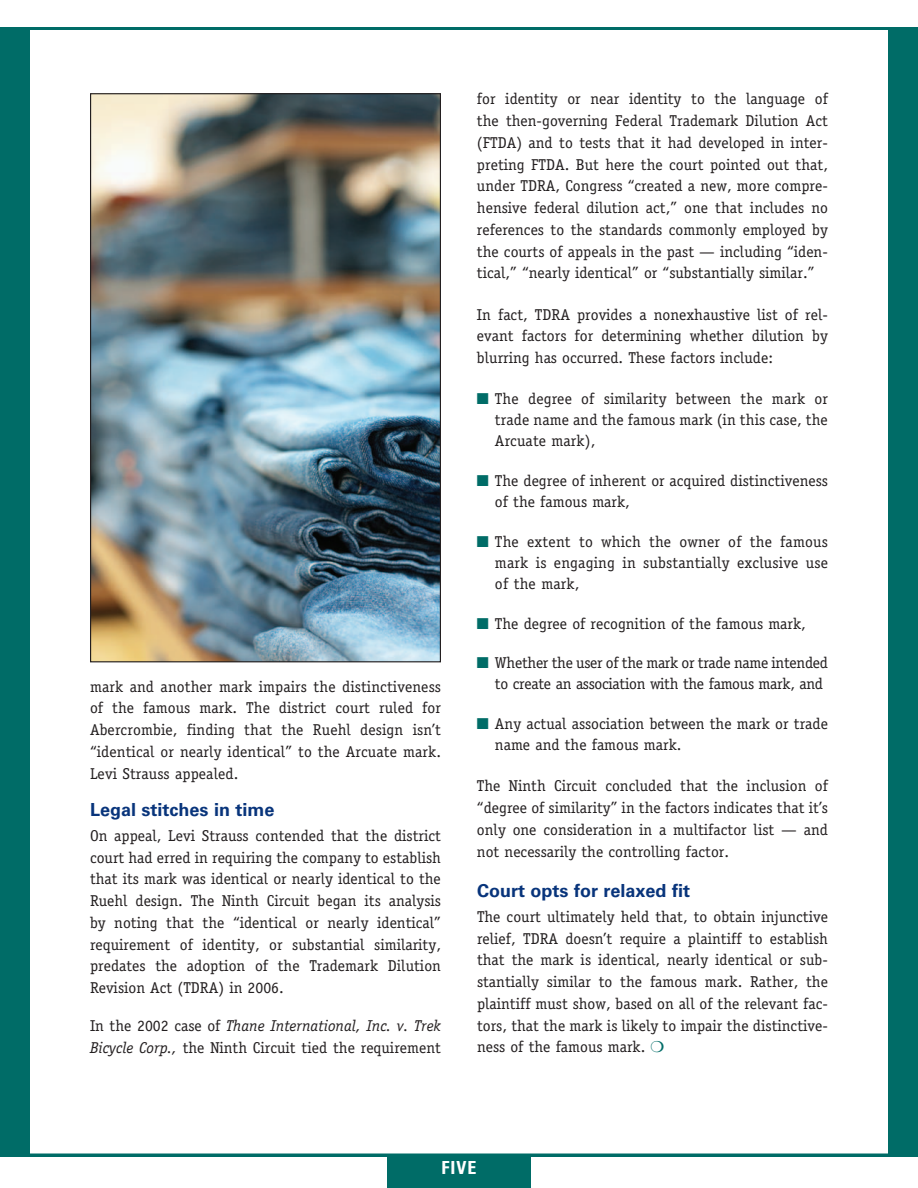
<style>
.page{position:relative;width:918px;height:1188px;background:#fff}
.page>*{position:absolute;margin:0;border:0;box-sizing:border-box;transform-origin:0 0}
.t1{font:700 18px "Univers LT Std";color:#08347b}
.t2{font:700 condensed 18px "Univers LT Std";color:#fff}
.t3{font:15.75px/21.8px "Officina Serif Std";color:#231f20;text-align:justify}
.t4{font:15.75px/21px "Officina Serif Std";letter-spacing:-.02em;color:#231f20}
.s1{font-style:italic}
.s2{color:#006c67}
</style>
<div class="page">
<div style="left:0;top:27px;width:918px;height:1129px;background:#006c67"></div>
<div style="left:27px;top:27px;width:864px;height:1129px;background:#fff;border:3px solid #006c67"></div>
<div style="left:387px;top:1156px;width:144px;height:32px;background:#006c67"></div>
<img style="left:92px;top:95px;width:347px;height:565px">
<p class="t3" style="left:90px;top:676px;width:353px">mark and another mark impairs the distinctiveness of the famous mark. The district court ruled for Abercrombie, finding that the Ruehl design isn’t “identical or nearly identical” to the Arcuate mark.<br>Levi Strauss appealed.</p>
<p class="t1" style="left:90px;top:799px;width:186px">Legal stitches in time</p>
<p class="t3" style="left:90px;top:825px;width:353px">On appeal, Levi Strauss contended that the district court had erred in requiring the company to establish that its mark was identical or nearly identical to the Ruehl design. The Ninth Circuit began its analysis by noting that the “identical or nearly identical” requirement of identity, or substantial similarity, predates the adoption of the Trademark Dilution Revision Act (TDRA) in 2006.</p>
<p class="t3" style="left:90px;top:1015px;width:353px">In the 2002 case of <span class="s1">Thane International, Inc. v. Trek<br>Bicycle Corp.,</span> the Ninth Circuit tied the requirement</p>
<p class="t3" style="left:477px;top:88px;width:353px">for identity or near identity to the language of the then-governing Federal Trademark Dilution Act (FTDA) and to tests that it had developed in inter&shy;preting FTDA. But here the court pointed out that, under TDRA, Congress “created a new, more compre&shy;hensive federal dilution act,” one that includes no references to the standards commonly employed by the courts of appeals in the past — including “iden&shy;tical,” “nearly identical” or “substantially similar.”</p>
<p class="t3" style="left:477px;top:304px;width:352px">In fact, TDRA provides a nonexhaustive list of rel&shy;evant factors for determining whether dilution by blurring has occurred. These factors include:</p>
<p class="t3" style="left:495px;top:389px;width:335px;line-height:21px;text-indent:-18px"><span class="s2">■</span> The degree of similarity between the mark or trade name and the famous mark (in this case, the Arcuate mark),</p>
<p class="t3" style="left:495px;top:470px;width:334px;line-height:21px;text-indent:-18px"><span class="s2">■</span> The degree of inherent or acquired distinctiveness of the famous mark,</p>
<p class="t3" style="left:495px;top:531px;width:335px;line-height:21px;text-indent:-18px"><span class="s2">■</span> The extent to which the owner of the famous mark is engaging in substantially exclusive use of the mark,</p>
<p class="t3" style="left:477px;top:613px;width:330px"><span class="s2">■</span> The degree of recognition of the famous mark,</p>
<p class="t4" style="left:495px;top:653px;width:335px;text-indent:-18px"><span class="s2">■</span> Whether the user of the mark or trade name intended to create an association with the famous mark, and</p>
<p class="t3" style="left:495px;top:713px;width:335px;line-height:21px;text-indent:-18px"><span class="s2">■</span> Any actual association between the mark or trade name and the famous mark.</p>
<p class="t3" style="left:477px;top:775px;width:353px">The Ninth Circuit concluded that the inclusion of “degree of similarity” in the factors indicates that it’s only one consideration in a multifactor list — and not necessarily the controlling factor.</p>
<p class="t1" style="left:477px;top:880px;width:215px">Court opts for relaxed fit</p>
<p class="t3" style="left:477px;top:906px;width:353px">The court ultimately held that, to obtain injunctive relief, TDRA doesn’t require a plaintiff to establish that the mark is identical, nearly identical or sub&shy;stantially similar to the famous mark. Rather, the plaintiff must show, based on all of the relevant fac&shy;tors, that the mark is likely to impair the distinctive&shy;ness of the famous mark.</p>
<p class="t2" style="left:442px;top:1157px;width:36px">FIVE</p>
</div>
